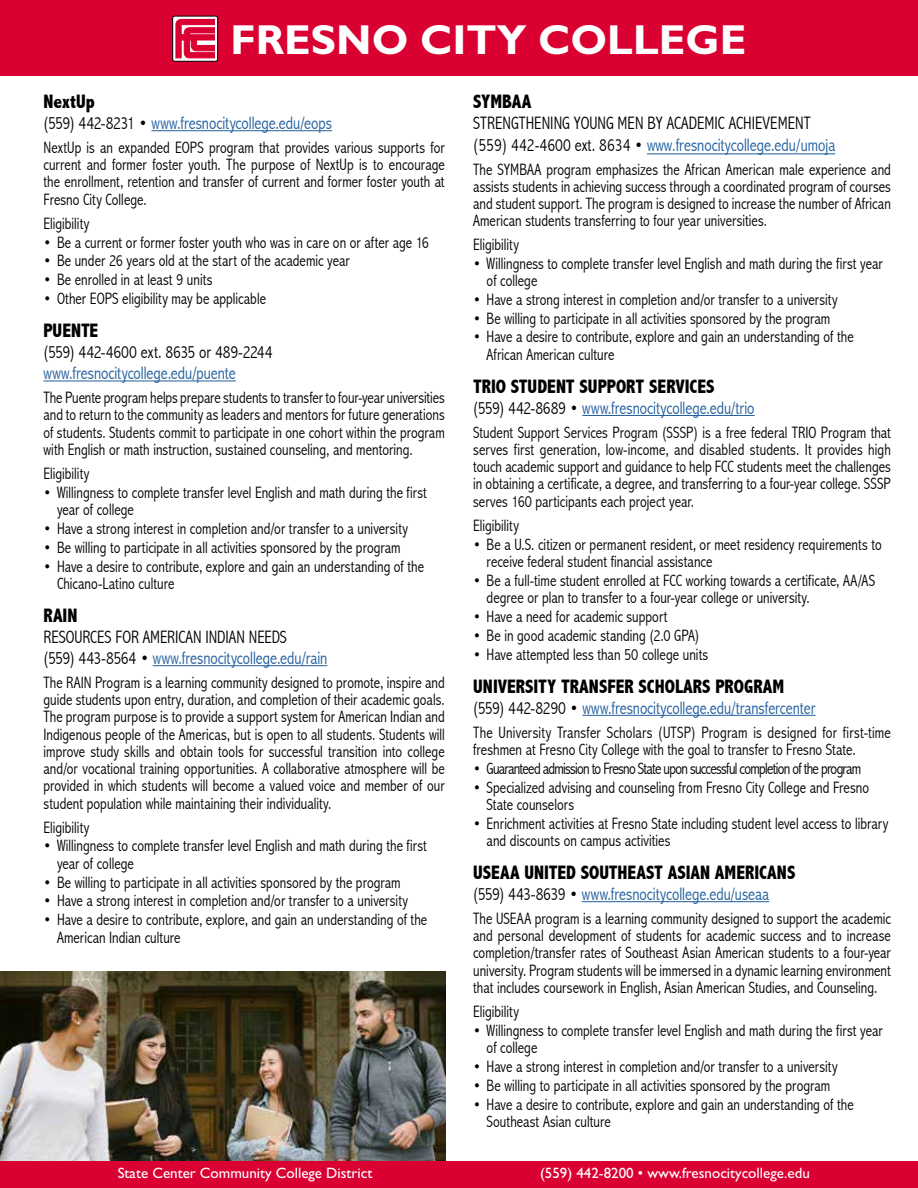
<style>
.page{position:relative;width:918px;height:1188px;background:#fff}
.page>*{position:absolute;margin:0;border:0;box-sizing:border-box;transform-origin:0 0}
.t1{font:700 42px "Gill Sans Std";color:#fff}
.t2{font:800 condensed 19.5px "Abadi";color:#000;scale:.95 1}
.t3{font:300 condensed 18px/21px "Abadi";color:#215e9e;scale:.95 1}
.t4{font:300 condensed 18px/21px "Abadi";color:#000;scale:.95 1}
.t5{font:300 condensed 16.5px/17.2px "Abadi";letter-spacing:.005em;color:#000;scale:.95 1}
.t6{font:300 condensed 16.5px "Abadi";letter-spacing:-.045em;color:#000;scale:.95 1}
.t7{font:15px "Gill Sans Std";color:#fff}
.s1{color:#000}
.s2{color:#215e9e}
.s3{font-family:"Abadi MT Pro";color:#215e9e}
</style>
<div class="page">
<div style="left:0;top:1161px;width:918px;height:27px;background:#db0032"></div>
<hr style="left:151px;top:130px;width:181px;height:1px;background:#215e9e">
<hr style="left:44px;top:381px;width:192px;height:1px;background:#215e9e">
<hr style="left:153px;top:665px;width:174px;height:1px;background:#215e9e">
<hr style="left:582px;top:415px;width:173px;height:1px;background:#215e9e">
<hr style="left:582px;top:715px;width:234px;height:1px;background:#215e9e">
<hr style="left:582px;top:901px;width:187px;height:1px;background:#215e9e">
<div style="left:0;top:0;width:918px;height:76px;background:#db0032"></div>
<svg style="left:173px;top:16px;width:45px;height:45px"></svg>
<div style="left:172px;top:16px;width:46px;height:46px;border:1px solid #000;border-radius:2px"></div>
<svg style="left:176px;top:19px;width:38px;height:39px"></svg>
<hr style="left:647px;top:153px;width:188px;height:1px;background:#215e9e">
<img style="left:0;top:971px;width:446px;height:190px">
<p class="t1" style="left:230px;top:15px;width:517px">FRESNO CITY COLLEGE</p>
<h2 class="t2" style="left:44px;top:90px;width:56px">NextUp</h2>
<p class="t3" style="left:44px;top:112px;width:305px"><span class="s1">(559) 442-8231 •</span> www.fresnocitycollege.edu/eops</p>
<p class="t5" style="left:44px;top:139px;width:424px;text-align:justify">NextUp is an expanded EOPS program that provides various supports for current and former foster youth. The purpose of NextUp is to encourage the enrollment, retention and transfer of current and former foster youth at Fresno City College.</p>
<p class="t5" style="left:44px;top:215px;width:50px">Eligibility</p>
<p class="t5" style="left:44px;top:233px;width:407px">• Be a current or former foster youth who was in care on or after age 16</p>
<p class="t5" style="left:44px;top:252px;width:324px">• Be under 26 years old at the start of the academic year</p>
<p class="t5" style="left:44px;top:271px;width:179px">• Be enrolled in at least 9 units</p>
<p class="t5" style="left:44px;top:290px;width:236px">• Other EOPS eligibility may be applicable</p>
<h2 class="t2" style="left:44px;top:319px;width:59px">PUENTE</h2>
<p class="t3" style="left:44px;top:342px;width:243px"><span class="s1">(559) 442-4600 ext. 8635 or 489-2244 </span>www.fresnocitycollege.edu/puente</p>
<p class="t5" style="left:44px;top:389px;width:424px;text-align:justify">The Puente program helps prepare students to transfer to four-year universities and to return to the community as leaders and mentors for future generations of students. Students commit to participate in one cohort within the program with English or math instruction, sustained counseling, and mentoring.</p>
<p class="t5" style="left:44px;top:465px;width:50px">Eligibility</p>
<p class="t5" style="left:57px;top:484px;width:391px;text-indent:-13px">• Willingness to complete transfer level English and math during the first year of college</p>
<p class="t5" style="left:44px;top:520px;width:385px">• Have a strong interest in completion and/or transfer to a university</p>
<p class="t5" style="left:44px;top:539px;width:378px">• Be willing to participate in all activities sponsored by the program</p>
<p class="t5" style="left:57px;top:558px;width:388px;text-indent:-13px">• Have a desire to contribute, explore and gain an understanding of the<br>Chicano-Latino culture</p>
<h2 class="t2" style="left:44px;top:604px;width:37px">RAIN</h2>
<p class="t4" style="left:44px;top:626px;width:300px">RESOURCES FOR AMERICAN INDIAN NEEDS<br>(559) 443-8564 • <span class="s2">www.fresnocitycollege.edu/rain</span></p>
<p class="t5" style="left:44px;top:674px;width:424px;text-align:justify">The RAIN Program is a learning community designed to promote, inspire and guide students upon entry, duration, and completion of their academic goals.<br>The program purpose is to provide a support system for American Indian and Indigenous people of the Americas, but is open to all students. Students will improve study skills and obtain tools for successful transition into college and/or vocational training opportunities. A collaborative atmosphere will be provided in which students will become a valued voice and member of our student population while maintaining their individuality.</p>
<p class="t5" style="left:44px;top:818px;width:50px">Eligibility</p>
<p class="t5" style="left:57px;top:837px;width:391px;text-indent:-13px">• Willingness to complete transfer level English and math during the first year of college</p>
<p class="t5" style="left:44px;top:873px;width:378px">• Be willing to participate in all activities sponsored by the program</p>
<p class="t5" style="left:44px;top:892px;width:385px">• Have a strong interest in completion and/or transfer to a university</p>
<p class="t5" style="left:57px;top:911px;width:391px;text-indent:-13px">• Have a desire to contribute, explore, and gain an understanding of the<br>American Indian culture</p>
<h2 class="t2" style="left:473px;top:90px;width:63px">SYMBAA</h2>
<p class="t4" style="left:473px;top:112px;width:383px;line-height:21.6px">STRENGTHENING YOUNG MEN BY ACADEMIC ACHIEVEMENT (559) 442-4600 ext. 8634 • <span class="s2">www.fresnocitycollege.edu/</span><span class="s3">umoja</span></p>
<p class="t5" style="left:473px;top:160px;width:441px;text-align:justify">The SYMBAA program emphasizes the African American male experience and assists students in achieving success through a coordinated program of courses and student support. The program is designed to increase the number of African American students transferring to four year universities.</p>
<p class="t5" style="left:473px;top:236px;width:50px">Eligibility</p>
<p class="t5" style="left:487px;top:254px;width:419px;text-indent:-13px">• Willingness to complete transfer level English and math during the first year of college</p>
<p class="t5" style="left:473px;top:291px;width:385px">• Have a strong interest in completion and/or transfer to a university</p>
<p class="t5" style="left:473px;top:309px;width:378px">• Be willing to participate in all activities sponsored by the program</p>
<p class="t5" style="left:487px;top:328px;width:388px;text-indent:-13px">• Have a desire to contribute, explore and gain an understanding of the<br>African American culture</p>
<h2 class="t2" style="left:473px;top:375px;width:256px">TRIO STUDENT SUPPORT SERVICES</h2>
<p class="t3" style="left:473px;top:397px;width:298px"><span class="s1">(559) 442-8689 •</span> www.fresnocitycollege.edu/trio</p>
<p class="t5" style="left:473px;top:424px;width:441px;text-align:justify">Student Support Services Program (SSSP) is a free federal TRIO Program that serves first generation, low-income, and disabled students. It provides high touch academic support and guidance to help FCC students meet the challenges in obtaining a certificate, a degree, and transferring to a four-year college. SSSP serves 160 participants each project year.</p>
<p class="t5" style="left:473px;top:517px;width:50px">Eligibility</p>
<p class="t5" style="left:487px;top:535px;width:417px;text-indent:-13px">• Be a U.S. citizen or permanent resident, or meet residency requirements to receive federal student financial assistance</p>
<p class="t5" style="left:487px;top:572px;width:411px;text-indent:-13px">• Be a full-time student enrolled at FCC working towards a certificate, AA/AS degree or plan to transfer to a four-year college or university.</p>
<p class="t5" style="left:473px;top:608px;width:206px">• Have a need for academic support</p>
<p class="t5" style="left:473px;top:627px;width:240px">• Be in good academic standing (2.0 GPA)</p>
<p class="t5" style="left:473px;top:645px;width:249px">• Have attempted less than 50 college units</p>
<h2 class="t2" style="left:473px;top:675px;width:329px">UNIVERSITY TRANSFER SCHOLARS PROGRAM</h2>
<p class="t3" style="left:473px;top:697px;width:362px"><span class="s1">(559) 442-8290 •</span> www.fresnocitycollege.edu/transfercenter</p>
<p class="t5" style="left:473px;top:723px;width:441px">The University Transfer Scholars (UTSP) Program is designed for first-time freshmen at Fresno City College with the goal to transfer to Fresno State.</p>
<p class="t6" style="left:473px;top:759px;width:410px">• Guaranteed admission to Fresno State upon successful completion of the program</p>
<p class="t5" style="left:487px;top:778px;width:404px;text-indent:-13px">• Specialized advising and counseling from Fresno City College and Fresno<br>State counselors</p>
<p class="t5" style="left:487px;top:815px;width:424px;text-indent:-13px">• Enrichment activities at Fresno State including student level access to library and discounts on campus activities</p>
<h2 class="t2" style="left:473px;top:861px;width:341px">USEAA UNITED SOUTHEAST ASIAN AMERICANS</h2>
<p class="t3" style="left:473px;top:883px;width:313px"><span class="s1">(559) 443-8639 •</span> www.fresnocitycollege.edu/useaa</p>
<p class="t5" style="left:473px;top:910px;width:441px;text-align:justify">The USEAA program is a learning community designed to support the academic and personal development of students for academic success and to increase completion/transfer rates of Southeast Asian American students to a four-year university. Program students will be immersed in a dynamic learning environment that includes coursework in English, Asian American Studies, and Counseling.</p>
<p class="t5" style="left:473px;top:1003px;width:50px">Eligibility</p>
<p class="t5" style="left:487px;top:1022px;width:419px;text-indent:-13px">• Willingness to complete transfer level English and math during the first year of college</p>
<p class="t5" style="left:473px;top:1058px;width:385px">• Have a strong interest in completion and/or transfer to a university</p>
<p class="t5" style="left:473px;top:1077px;width:378px">• Be willing to participate in all activities sponsored by the program</p>
<p class="t5" style="left:487px;top:1095px;width:388px;text-indent:-13px">• Have a desire to contribute, explore and gain an understanding of the<br>Southeast Asian culture</p>
<p class="t7" style="left:118px;top:1165px;width:256px">State Center Community College District</p>
<p class="t7" style="left:540px;top:1165px;width:271px">(559) 442-8200 • www.fresnocitycollege.edu</p>
</div>
